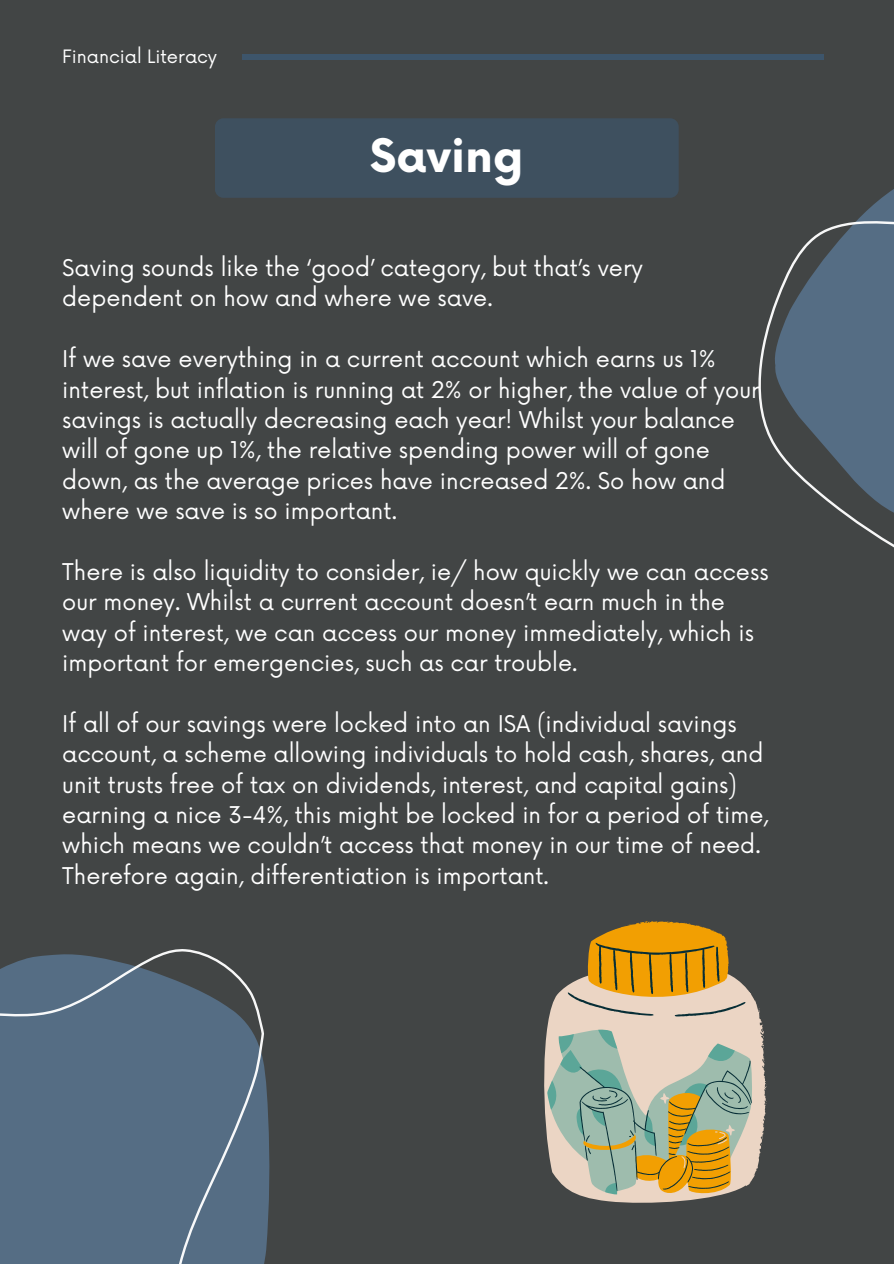
<style>
.page{position:relative;width:894px;height:1264px;background:#fff}
.page>*{position:absolute;margin:0;border:0;box-sizing:border-box;transform-origin:0 0}
.t1{font:700 45px "Now";color:#fff}
.t2{font:22.5px/30.3px "Now";color:#fff}
.t3{font:18px "Now";color:#fff}
</style>
<div class="page">
<div style="left:0;top:0;width:893px;height:1263px;background:#424545"></div>
<div style="left:215px;top:118px;width:463px;height:80px;background:#3e505f;border-radius:8px"></div>
<div style="left:242px;top:54px;width:581px;height:6px;background:#3d556b"></div>
<svg style="left:0;top:949px;width:270px;height:314px;background:#566b80"></svg>
<svg style="left:758px;top:54px;width:135px;height:493px"></svg>
<svg style="left:544px;top:1030px;width:223px;height:173px"></svg>
<svg style="left:547px;top:921px;width:219px;height:275px"></svg>
<svg style="left:567px;top:942px;width:184px;height:249px;background:#bdb080"></svg>
<h2 class="t3" style="left:62px;top:46px;width:156px">Financial Literacy</h2>
<h2 class="t1" style="left:370px;top:131px;width:155px">Saving</h2>
<p class="t2" style="left:62px;top:254px;width:582px">Saving sounds like the ‘good’ category, but that’s very dependent on how and where we save.</p>
<p class="t2" style="left:62px;top:345px;width:698px">If we save everything in a current account which earns us 1% interest, but inflation is running at 2% or higher, the value of your savings is actually decreasing each year! Whilst your balance will of gone up 1%, the relative spending power will of gone down, as the average prices have increased 2%. So how and where we save is so important.</p>
<h1 class="t2" style="left:62px;top:557px;width:707px">There is also liquidity to consider, ie/ how quickly we can access our money. Whilst a current account doesn’t earn much in the way of interest, we can access our money immediately, which is important for emergencies, such as car trouble.</h1>
<h2 class="t2" style="left:62px;top:709px;width:707px">If all of our savings were locked into an ISA (individual savings account, a scheme allowing individuals to hold cash, shares, and unit trusts free of tax on dividends, interest, and capital gains) earning a nice 3-4%, this might be locked in for a period of time, which means we couldn’t access that money in our time of need.<br>Therefore again, differentiation is important.</h2>
</div>
